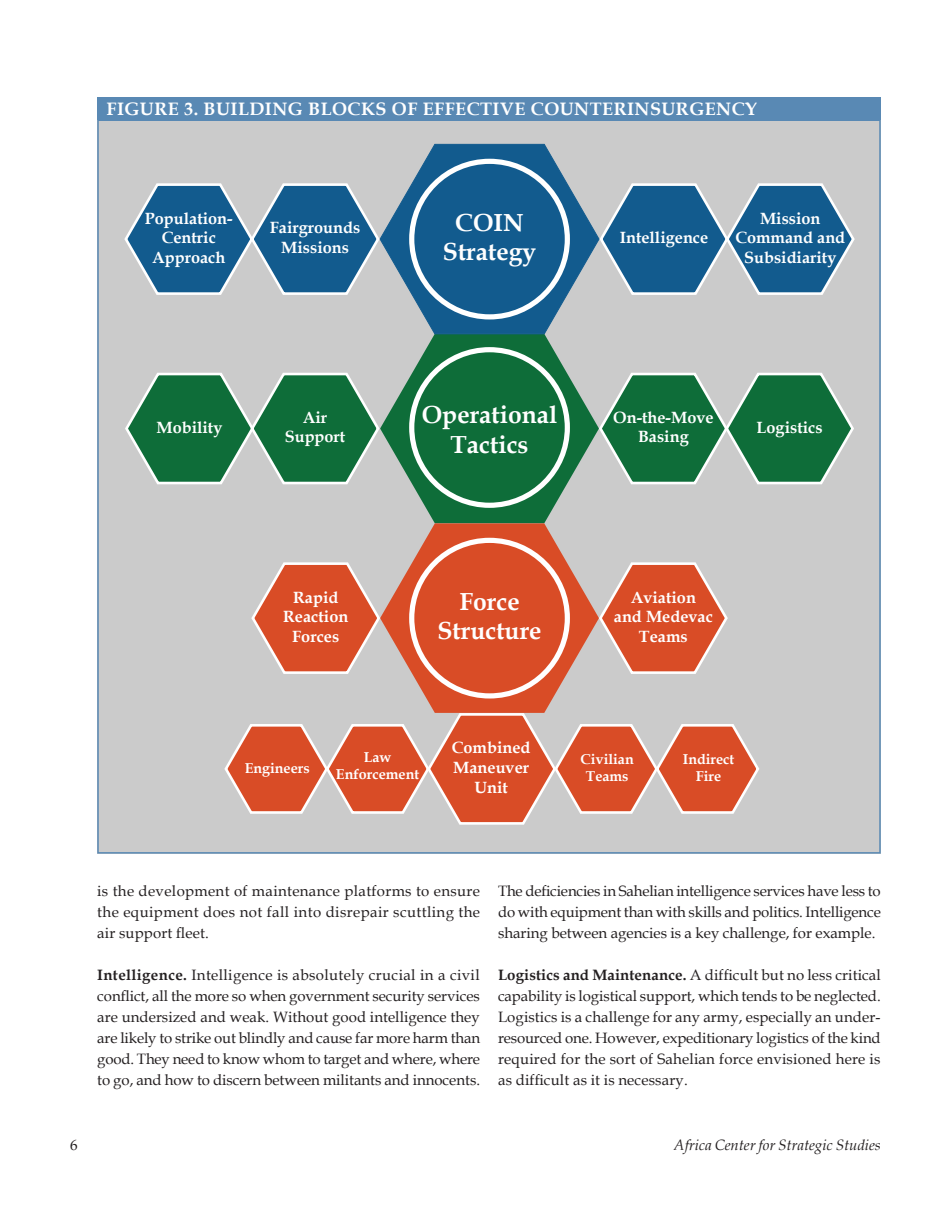
<style>
.page{position:relative;width:951px;height:1221px;background:#fff}
.page>*{position:absolute;margin:0;border:0;box-sizing:border-box;transform-origin:0 0}
.t1{font:700 24.6px/29.5px "Book Antiqua";color:#fff;text-align:center}
.t2{font:700 18px "Book Antiqua";letter-spacing:.025em;color:#fff}
.t3{font:700 16.2px/19.5px "Book Antiqua";color:#fff;text-align:center}
.t4{font:15px/21px "Book Antiqua";letter-spacing:.005em;color:#231f20;text-align:justify}
.t5{font:italic 15px "Book Antiqua";color:#231f20}
.t6{font:700 14.25px/17.1px "Book Antiqua";color:#fff;text-align:center}
.s1{font-weight:700}
</style>
<div class="page">
<div style="left:97px;top:119px;width:783px;height:734px;background:#cbcbcb"></div>
<svg style="left:124px;top:143px;width:731px;height:682px"></svg>
<div style="left:97px;top:97px;width:783px;height:22px;background:#5989b4"></div>
<p class="t2" style="left:107px;top:96px;width:652px">FIGURE 3. BUILDING BLOCKS OF EFFECTIVE COUNTERINSURGENCY</p>
<p class="t3" style="left:145px;top:208px;width:89px">Population-<br>Centric<br>Approach</p>
<p class="t3" style="left:270px;top:218px;width:92px">Fairgrounds<br>Missions</p>
<p class="t3" style="left:619px;top:228px;width:90px">Intelligence</p>
<h1 class="t1" style="left:443px;top:207px;width:95px">COIN<br>Strategy</h1>
<p class="t3" style="left:735px;top:208px;width:111px">Mission<br>Command and<br>Subsidiarity</p>
<h1 class="t1" style="left:421px;top:400px;width:137px">Operational<br>Tactics</h1>
<p class="t3" style="left:285px;top:407px;width:62px">Air<br>Support</p>
<p class="t3" style="left:613px;top:407px;width:102px">On-the-Move<br>Basing</p>
<p class="t3" style="left:156px;top:417px;width:67px">Mobility</p>
<p class="t3" style="left:756px;top:417px;width:67px">Logistics</p>
<p class="t3" style="left:283px;top:587px;width:67px">Rapid<br>Reaction<br>Forces</p>
<h1 class="t1" style="left:437px;top:586px;width:106px">Force<br>Structure</h1>
<p class="t3" style="left:614px;top:587px;width:100px">Aviation<br>and Medevac<br>Teams</p>
<p class="t3" style="left:452px;top:738px;width:80px">Combined<br>Maneuver<br>Unit</p>
<p class="t6" style="left:336px;top:748px;width:85px">Law<br>Enforcement</p>
<p class="t6" style="left:682px;top:750px;width:53px">Indirect<br>Fire</p>
<p class="t6" style="left:245px;top:759px;width:67px">Engineers</p>
<p class="t6" style="left:580px;top:750px;width:55px">Civilian<br>Teams</p>
<p class="t4" style="left:97px;top:879px;width:384px">is the development of maintenance platforms to ensure the equipment does not fall into disrepair scuttling the air support fleet.</p>
<p class="t4" style="left:97px;top:963px;width:384px"><span class="s1">Intelligence.</span> Intelligence is absolutely crucial in a civil conflict, all the more so when government security services are undersized and weak. Without good intelligence they are likely to strike out blindly and cause far more harm than good. They need to know whom to target and where, where to go, and how to discern between militants and innocents.</p>
<p class="t4" style="left:498px;top:879px;width:384px">The deficiencies in Sahelian intelligence services have less to do with equipment than with skills and politics. Intelligence sharing between agencies is a key challenge, for example.</p>
<p class="t4" style="left:498px;top:963px;width:384px"><span class="s1">Logistics and Maintenance.</span> A difficult but no less critical capability is logistical support, which tends to be neglected.<br>Logistics is a challenge for any army, especially an under&shy;resourced one. However, expeditionary logistics of the kind required for the sort of Sahelian force envisioned here is as difficult as it is necessary.</p>
<p class="t4" style="left:70px;top:1134px;width:9px">6</p>
<p class="t5" style="left:673px;top:1134px;width:208px">Africa Center for Strategic Studies</p>
</div>
